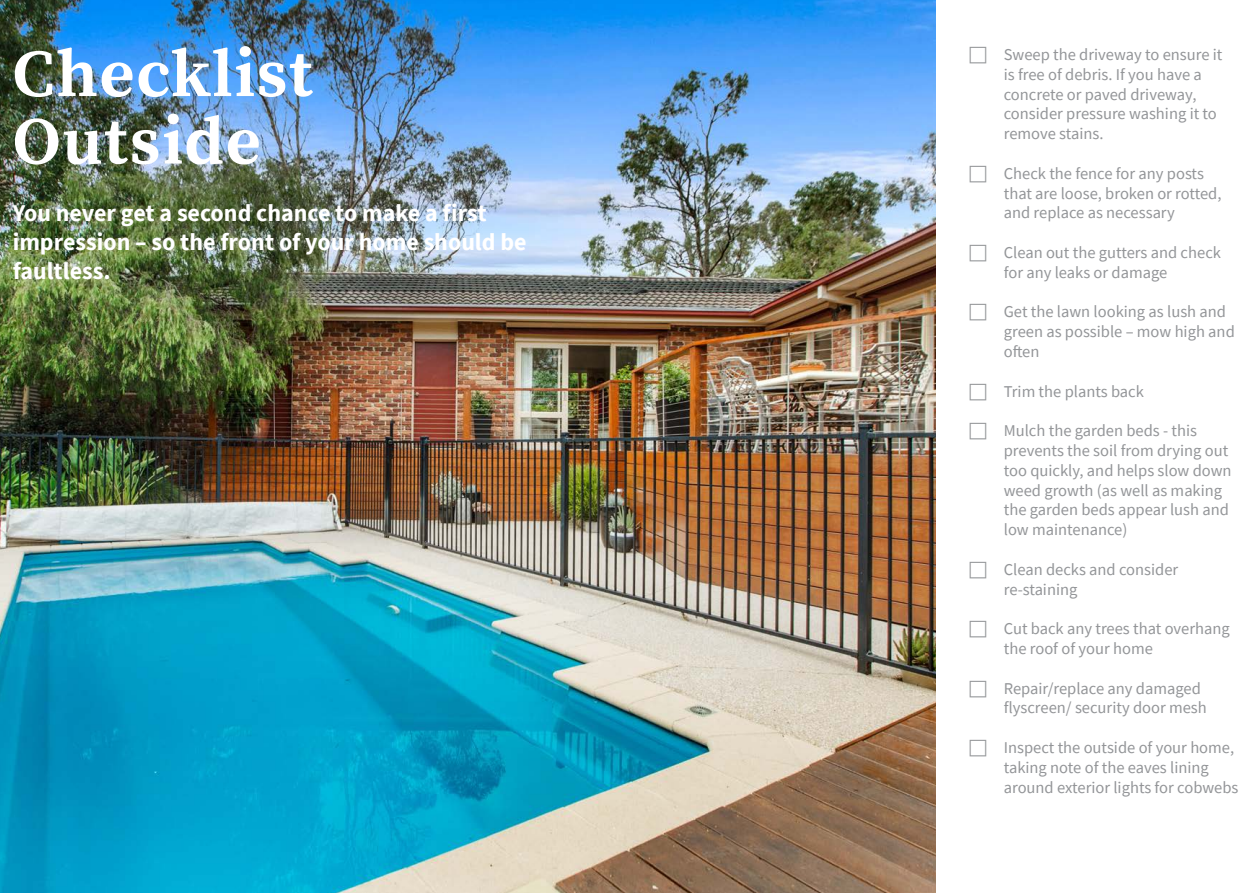
<style>
.page{position:relative;width:1259px;height:893px;background:#fff}
.page>*{position:absolute;margin:0;border:0;box-sizing:border-box;transform-origin:0 0}
.t1{font:700 67.5px "Source Serif Pro";letter-spacing:.02em;color:#fff}
.t2{font:700 24px/28.8px "Source Sans Pro";color:#fff}
.t3{font:16.5px/19.8px "Source Sans Pro";color:#939598}
</style>
<div class="page">
<img style="left:0;top:0;width:936px;height:893px">
<p class="t1" style="left:13px;top:34px;width:302px">Checklist</p>
<p class="t1" style="left:13px;top:102px;width:250px">Outside</p>
<p class="t2" style="left:13px;top:198px;width:515px">You never get a second chance to make a first impression – so the front of your home should be faultless.</p>
<p class="t3" style="left:1003px;top:44px;width:220px">Sweep the driveway to ensure it is free of debris. If you have a concrete or paved driveway, consider pressure washing it to remove stains.</p>
<p class="t3" style="left:1003px;top:163px;width:219px">Check the fence for any posts that are loose, broken or rotted, and replace as necessary</p>
<p class="t3" style="left:1003px;top:242px;width:219px">Clean out the gutters and check for any leaks or damage</p>
<p class="t3" style="left:1003px;top:302px;width:232px">Get the lawn looking as lush and green as possible – mow high and often</p>
<p class="t3" style="left:1003px;top:381px;width:142px">Trim the plants back</p>
<p class="t3" style="left:1003px;top:421px;width:229px">Mulch the garden beds - this prevents the soil from drying out too quickly, and helps slow down weed growth (as well as making the garden beds appear lush and low maintenance)</p>
<p class="t3" style="left:1003px;top:559px;width:176px">Clean decks and consider re-staining</p>
<p class="t3" style="left:1003px;top:619px;width:227px">Cut back any trees that overhang the roof of your home</p>
<p class="t3" style="left:1003px;top:678px;width:204px">Repair/replace any damaged flyscreen/ security door mesh</p>
<p class="t3" style="left:1003px;top:737px;width:236px">Inspect the outside of your home, taking note of the eaves lining around exterior lights for cobwebs</p>
</div>
